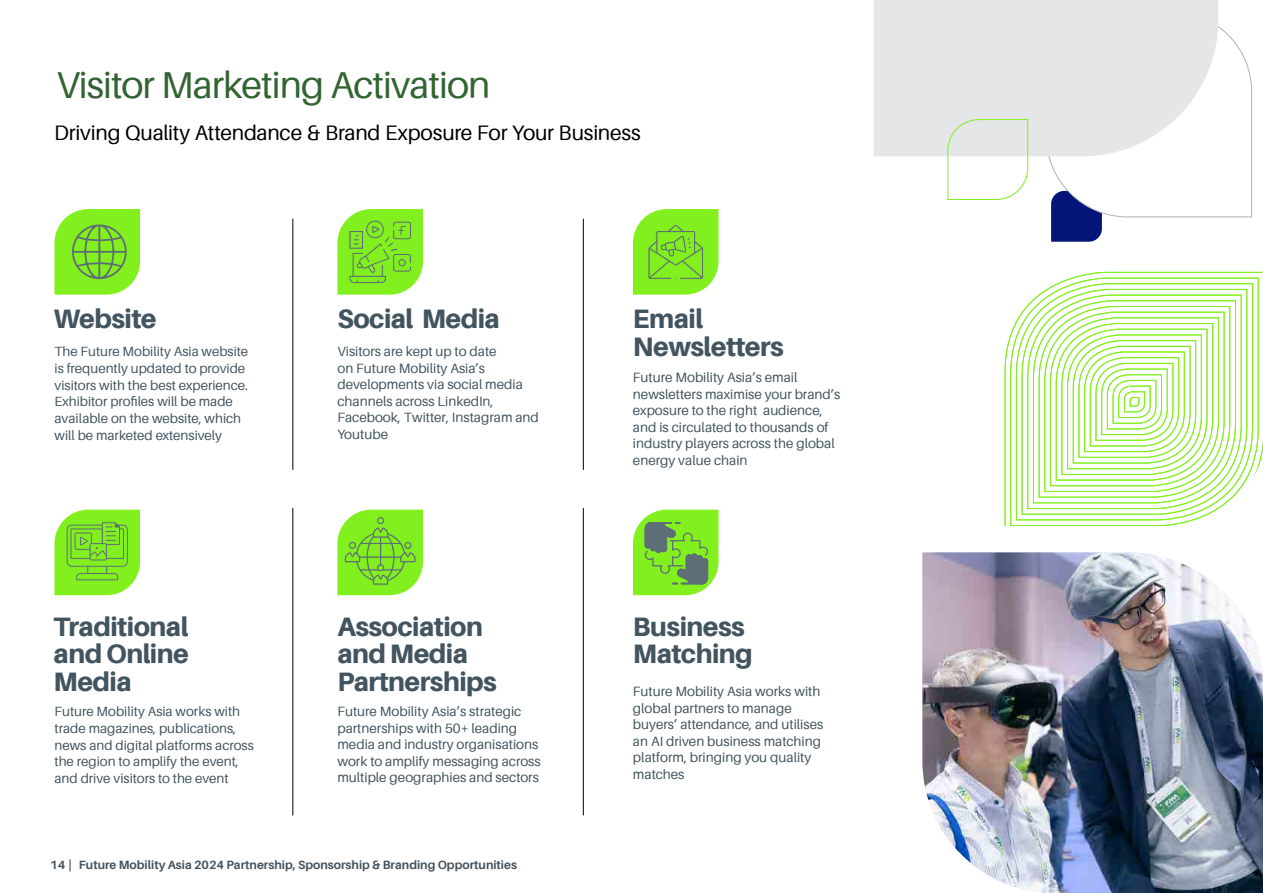
<style>
.page{position:relative;width:1263px;height:893px;background:#fff}
.page>*{position:absolute;margin:0;border:0;box-sizing:border-box;transform-origin:0 0}
.t1{font:37.5px "Aileron";letter-spacing:-.025em;color:#326432}
.t2{font:800 26.7px/27.5px "Aileron";letter-spacing:-.02em;color:#42545f}
.t3{font:21px "Aileron";letter-spacing:-.01em;color:#000}
.t4{font:13.5px/16.5px "Aileron";color:#42545f}
.t5{font:13.35px/16.6px "Aileron";color:#42545f}
.t6{font:700 12px "Aileron";color:#46545f}
</style>
<div class="page">
<svg style="left:1004px;top:271px;width:259px;height:255px"></svg>
<img style="left:922px;top:552px;width:341px;height:341px">
<svg style="left:54px;top:209px;width:86px;height:86px;background:#87e238"></svg>
<svg style="left:337px;top:209px;width:86px;height:86px;background:#88e636"></svg>
<svg style="left:633px;top:209px;width:85px;height:86px;background:#88e833"></svg>
<hr style="left:293px;top:219px;width:1px;height:251px;background:#000">
<hr style="left:293px;top:508px;width:1px;height:307px;background:#000">
<hr style="left:583px;top:219px;width:1px;height:251px;background:#000">
<hr style="left:583px;top:508px;width:1px;height:307px;background:#000">
<svg style="left:54px;top:510px;width:86px;height:85px;background:#87e436"></svg>
<svg style="left:337px;top:510px;width:86px;height:85px;background:#86e436"></svg>
<svg style="left:633px;top:510px;width:85px;height:85px;background:#81d240"></svg>
<svg style="left:1048px;top:26px;width:204px;height:216px"></svg>
<svg style="left:874px;top:0;width:344px;height:156px;background:#e6e7e9"></svg>
<svg style="left:947px;top:119px;width:82px;height:81px"></svg>
<h1 class="t1" style="left:57px;top:65px;width:435px">Visitor Marketing Activation</h1>
<h3 class="t3" style="left:54px;top:121px;width:588px">Driving Quality Attendance &amp; Brand Exposure For Your Business</h3>
<h2 class="t2" style="left:54px;top:305px;width:104px">Website</h2>
<p class="t5" style="left:55px;top:343px;width:195px">The Future Mobility Asia website is frequently updated to provide visitors with the best experience.<br>Exhibitor profiles will be made available on the website, which will be marketed extensively</p>
<h2 class="t2" style="left:54px;top:613px;width:137px;text-align:justify">Traditional and Online Media</h2>
<p class="t5" style="left:55px;top:703px;width:201px">Future Mobility Asia works with trade magazines, publications, news and digital platforms across the region to amplify the event, and drive visitors to the event</p>
<h2 class="t2" style="left:337px;top:305px;width:164px">Social Media</h2>
<p class="t4" style="left:337px;top:343px;width:203px">Visitors are kept up to date<br>on Future Mobility Asia’s developments via social media channels across LinkedIn,<br>Facebook, Twitter, Instagram and<br>Youtube</p>
<h2 class="t2" style="left:337px;top:613px;width:161px">Association and Media<br>Partnerships</h2>
<p class="t4" style="left:337px;top:703px;width:205px">Future Mobility Asia’s strategic partnerships with 50+ leading media and industry organisations work to amplify messaging across multiple geographies and sectors</p>
<p class="t6" style="left:50px;top:858px;width:468px">14 | Future Mobility Asia 2024 Partnership, Sponsorship &amp; Branding Opportunities</p>
<h2 class="t2" style="left:633px;top:305px;width:152px">Email<br>Newsletters</h2>
<p class="t4" style="left:633px;top:370px;width:209px">Future Mobility Asia’s email newsletters maximise your brand’s exposure to the right audience, and is circulated to thousands of industry players across the global energy value chain</p>
<h2 class="t2" style="left:633px;top:613px;width:121px">Business<br>Matching</h2>
<p class="t4" style="left:633px;top:684px;width:192px">Future Mobility Asia works with global partners to manage buyers’ attendance, and utilises an AI driven business matching platform, bringing you quality matches</p>
</div>
